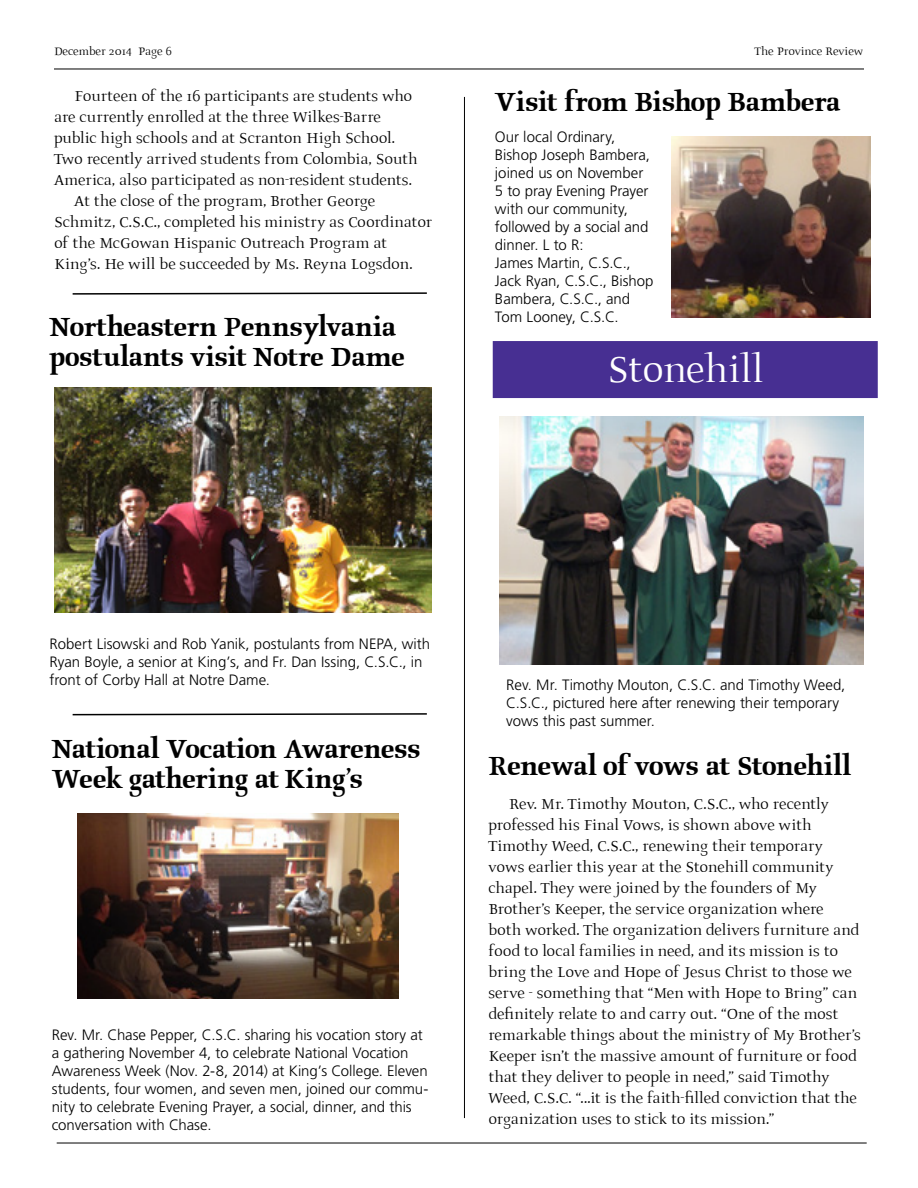
<style>
.page{position:relative;width:918px;height:1188px;background:#fff}
.page>*{position:absolute;margin:0;border:0;box-sizing:border-box;transform-origin:0 0}
.t1{font:45px "Prospera";color:#fff}
.t2{font:700 33px/30px "Prospera";letter-spacing:-.01em;color:#000}
.t3{font:18px/21px "Prospera";letter-spacing:.005em;color:#000}
.t4{font:300 15px/18px "Frutiger LT Std";color:#000}
.t5{font:13.5px "Prospera";color:#000}
</style>
<div class="page">
<hr style="left:57px;top:1143px;width:810px;height:1px;background:#000">
<hr style="left:464px;top:97px;width:1px;height:1021px;background:#000">
<hr style="left:54px;top:69px;width:810px;height:1px;background:#000">
<div style="left:493px;top:341px;width:385px;height:57px;background:#472f92"></div>
<img style="left:500px;top:417px;width:364px;height:247px">
<svg style="left:72px;top:292px;width:355px;height:3px"></svg>
<img style="left:55px;top:387px;width:376px;height:226px">
<img style="left:77px;top:813px;width:321px;height:186px">
<svg style="left:72px;top:713px;width:355px;height:3px"></svg>
<img style="left:671px;top:137px;width:199px;height:180px">
<p class="t5" style="left:54px;top:45px;width:119px">December 2014 Page 6</p>
<p class="t5" style="left:755px;top:45px;width:110px">The Province Review</p>
<p class="t3" style="left:74px;top:86px;width:340px">Fourteen of the 16 participants are students who</p>
<p class="t3" style="left:54px;top:107px;width:328px">are currently enrolled at the three Wilkes-Barre</p>
<p class="t3" style="left:54px;top:128px;width:343px">public high schools and at Scranton High School.</p>
<p class="t3" style="left:54px;top:149px;width:365px">Two recently arrived students from Colombia, South</p>
<p class="t3" style="left:54px;top:170px;width:359px">America, also participated as non-resident students.</p>
<p class="t3" style="left:74px;top:191px;width:302px">At the close of the program, Brother George</p>
<p class="t3" style="left:54px;top:212px;width:380px">Schmitz, C.S.C., completed his ministry as Coordinator</p>
<p class="t3" style="left:54px;top:233px;width:335px">of the McGowan Hispanic Outreach Program at</p>
<p class="t3" style="left:54px;top:254px;width:360px">King’s. He will be succeeded by Ms. Reyna Logsdon.</p>
<h2 class="t2" style="left:49px;top:314px;width:357px">Northeastern Pennsylvania postulants visit Notre Dame</h2>
<h2 class="t2" style="left:495px;top:89px;width:347px">Visit from Bishop Bambera</h2>
<p class="t4" style="left:495px;top:128px;width:160px">Our local Ordinary,<br>Bishop Joseph Bambera, joined us on November<br>5 to pray Evening Prayer with our community, followed by a social and dinner. L to R:<br>James Martin, C.S.C.,<br>Jack Ryan, C.S.C., Bishop<br>Bambera, C.S.C., and<br>Tom Looney, C.S.C.</p>
<h1 class="t1" style="left:607px;top:349px;width:158px">Stonehill</h1>
<p class="t4" style="left:49px;top:635px;width:382px">Robert Lisowski and Rob Yanik, postulants from NEPA, with<br>Ryan Boyle, a senior at King’s, and Fr. Dan Issing, C.S.C., in front of Corby Hall at Notre Dame.</p>
<h2 class="t2" style="left:52px;top:735px;width:371px">National Vocation Awareness<br>Week gathering at King’s</h2>
<p class="t4" style="left:52px;top:1026px;width:378px">Rev. Mr. Chase Pepper, C.S.C. sharing his vocation story at a gathering November 4, to celebrate National Vocation Awareness Week (Nov. 2-8, 2014) at King’s College. Eleven students, four women, and seven men, joined our commu&shy;nity to celebrate Evening Prayer, a social, dinner, and this conversation with Chase.</p>
<p class="t4" style="left:506px;top:676px;width:341px">Rev. Mr. Timothy Mouton, C.S.C. and Timothy Weed,<br>C.S.C., pictured here after renewing their temporary vows this past summer.</p>
<h2 class="t2" style="left:488px;top:752px;width:364px">Renewal of vows at Stonehill</h2>
<p class="t3" style="left:488px;top:794px;width:374px;text-indent:20px">Rev. Mr. Timothy Mouton, C.S.C., who recently professed his Final Vows, is shown above with Timothy Weed, C.S.C., renewing their temporary vows earlier this year at the Stonehill community chapel. They were joined by the founders of My Brother’s Keeper, the service organization where both worked. The organization delivers furniture and food to local families in need, and its mission is to bring the Love and Hope of Jesus Christ to those we serve - something that “Men with Hope to Bring” can definitely relate to and carry out. “One of the most remarkable things about the ministry of My Brother’s Keeper isn’t the massive amount of furniture or food that they deliver to people in need,” said Timothy Weed, C.S.C. “...it is the faith-filled conviction that the organization uses to stick to its mission.”</p>
</div>
